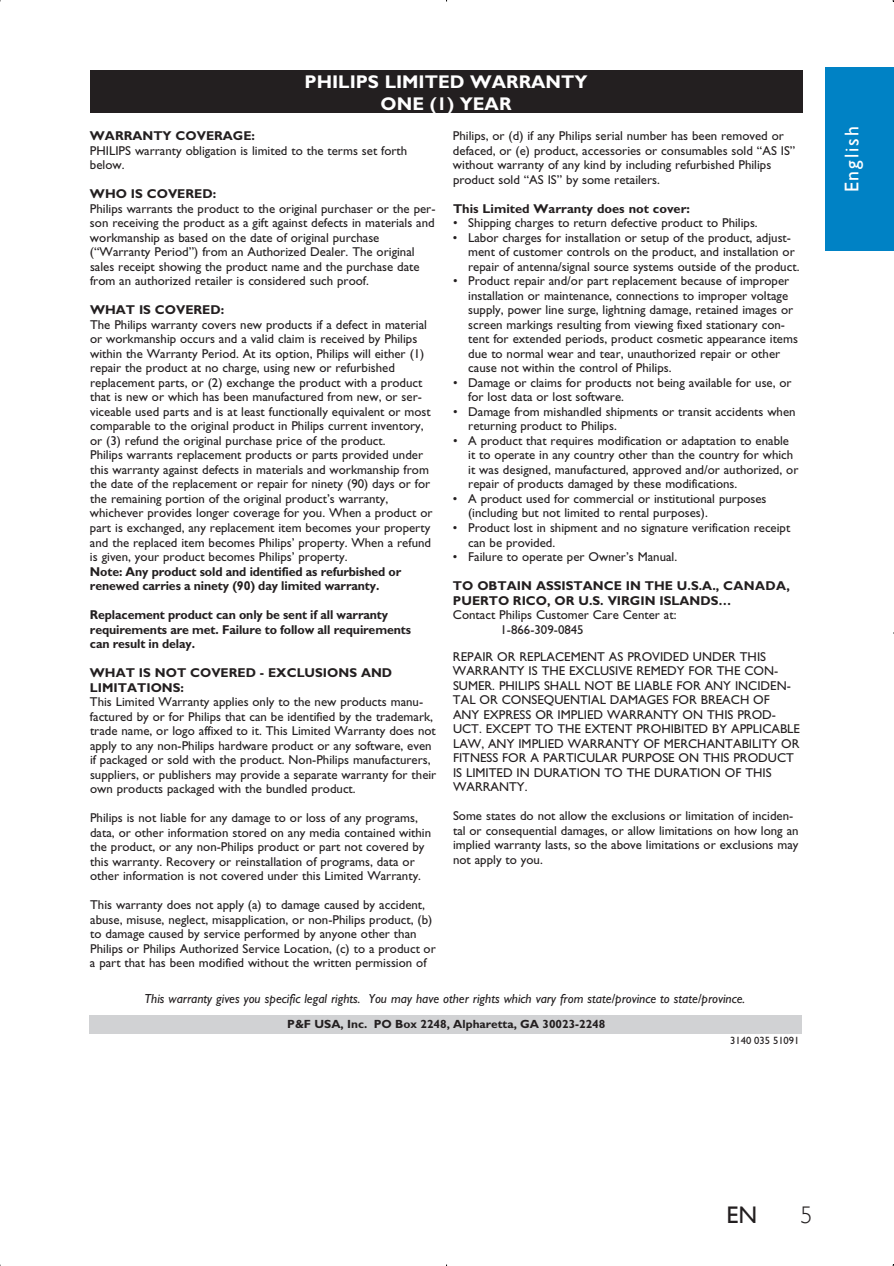
<style>
.page{position:relative;width:894px;height:1266px;background:#fff}
.page>*{position:absolute;margin:0;border:0;box-sizing:border-box;transform-origin:0 0}
.language_indication{font:24px "Gill Sans Alt One WGL";color:#231f20}
.t1{font:24px "Gill Sans Alt One WGL Light";color:#231f20}
.indication{font:19.8px "Gill Sans Alt One WGL";letter-spacing:.1em;color:#fff}
.t2{font:700 18.6px/22.2px "Gill Sans";color:#fff;text-align:center}
.t3{font:italic 13.2px "Gill Sans";color:#231f20}
.t4{font:12.9px/14.4px "Gill Sans";color:#231f20}
.t5{font:700 12.9px/14.4px "Gill Sans";letter-spacing:-.01em;color:#231f20;scale:.96 1}
.t6{font:700 12.9px "Gill Sans";letter-spacing:-.01em;color:#231f20}
.t7{font:700 12px "Gill Sans";color:#231f20}
.t8{font:10.5px "Gill Sans";color:#231f20}
.s1{font-weight:700}
</style>
<div class="page">
<div style="left:825px;top:68px;width:68px;height:183px;background:#0082c5"></div>
<div style="left:89px;top:1015px;width:712px;height:19px;background:#d1d2d4"></div>
<div style="left:90px;top:71px;width:712px;height:42px;background:#231f20"></div>
<p class="t2" style="left:304px;top:70px;width:284px">PHILIPS LIMITED WARRANTY<br>ONE (1) YEAR</p>
<p class="t4" style="left:90px;top:129px;width:319px"><span class="s1">WARRANTY COVERAGE:<br></span>PHILIPS warranty obligation is limited to the terms set forth below.</p>
<p class="t4" style="left:90px;top:187px;width:347px"><span class="s1">WHO IS COVERED:<br></span>Philips warrants the product to the original purchaser or the per&shy;son receiving the product as a gift against defects in materials and workmanship as based on the date of original purchase (“Warranty Period”) from an Authorized Dealer. The original sales receipt showing the product name and the purchase date from an authorized retailer is considered such proof.</p>
<p class="t4" style="left:90px;top:303px;width:344px"><span class="s1">WHAT IS COVERED:<br></span>The Philips warranty covers new products if a defect in material or workmanship occurs and a valid claim is received by Philips within the Warranty Period. At its option, Philips will either (1) repair the product at no charge, using new or refurbished replacement parts, or (2) exchange the product with a product that is new or which has been manufactured from new, or ser&shy;viceable used parts and is at least functionally equivalent or most comparable to the original product in Philips current inventory, or (3) refund the original purchase price of the product.<br>Philips warrants replacement products or parts provided under this warranty against defects in materials and workmanship from the date of the replacement or repair for ninety (90) days or for the remaining portion of the original product’s warranty, whichever provides longer coverage for you. When a product or part is exchanged, any replacement item becomes your property and the replaced item becomes Philips’ property. When a refund is given, your product becomes Philips’ property.<br><span class="s1">Note: Any product sold and identified as refurbished or renewed carries a ninety (90) day limited warranty.</span></p>
<p class="t5" style="left:90px;top:607px;width:336px">Replacement product can only be sent if all warranty requirements are met. Failure to follow all requirements can result in delay.</p>
<p class="t4" style="left:90px;top:665px;width:348px"><span class="s1">WHAT IS NOT COVERED - EXCLUSIONS AND LIMITATIONS:<br></span>This Limited Warranty applies only to the new products manu&shy;factured by or for Philips that can be identified by the trademark, trade name, or logo affixed to it. This Limited Warranty does not apply to any non-Philips hardware product or any software, even if packaged or sold with the product. Non-Philips manufacturers, suppliers, or publishers may provide a separate warranty for their own products packaged with the bundled product.</p>
<p class="t4" style="left:90px;top:811px;width:343px">Philips is not liable for any damage to or loss of any programs, data, or other information stored on any media contained within the product, or any non-Philips product or part not covered by this warranty. Recovery or reinstallation of programs, data or other information is not covered under this Limited Warranty.</p>
<p class="t4" style="left:90px;top:898px;width:347px">This warranty does not apply (a) to damage caused by accident, abuse, misuse, neglect, misapplication, or non-Philips product, (b) to damage caused by service performed by anyone other than Philips or Philips Authorized Service Location, (c) to a product or a part that has been modified without the written permission of</p>
<p class="t4" style="left:453px;top:128px;width:344px">Philips, or (d) if any Philips serial number has been removed or defaced, or (e) product, accessories or consumables sold “AS IS” without warranty of any kind by including refurbished Philips product sold “AS IS” by some retailers.</p>
<p class="t6" style="left:453px;top:201px;width:238px">This Limited Warranty does not cover:</p>
<p class="t4" style="left:453px;top:216px;width:306px">• Shipping charges to return defective product to Philips.</p>
<p class="t4" style="left:468px;top:230px;width:333px;text-indent:-15px">• Labor charges for installation or setup of the product, adjust&shy;ment of customer controls on the product, and installation or repair of antenna/signal source systems outside of the product.</p>
<p class="t4" style="left:468px;top:274px;width:331px;text-indent:-15px">• Product repair and/or part replacement because of improper installation or maintenance, connections to improper voltage supply, power line surge, lightning damage, retained images or screen markings resulting from viewing fixed stationary con&shy;tent for extended periods, product cosmetic appearance items due to normal wear and tear, unauthorized repair or other cause not within the control of Philips.</p>
<p class="t4" style="left:468px;top:375px;width:325px;text-indent:-15px">• Damage or claims for products not being available for use, or for lost data or lost software.</p>
<p class="t4" style="left:468px;top:404px;width:329px;text-indent:-15px">• Damage from mishandled shipments or transit accidents when returning product to Philips.</p>
<p class="t4" style="left:468px;top:433px;width:332px;text-indent:-15px">• A product that requires modification or adaptation to enable it to operate in any country other than the country for which it was designed, manufactured, approved and/or authorized, or repair of products damaged by these modifications.</p>
<p class="t4" style="left:468px;top:491px;width:300px;text-indent:-15px">• A product used for commercial or institutional purposes (including but not limited to rental purposes).</p>
<p class="t4" style="left:468px;top:520px;width:324px;text-indent:-15px">• Product lost in shipment and no signature verification receipt can be provided.</p>
<p class="t4" style="left:453px;top:549px;width:226px">• Failure to operate per Owner’s Manual.</p>
<p class="t6" style="left:453px;top:578px;width:338px">TO OBTAIN ASSISTANCE IN THE U.S.A., CANADA,</p>
<p class="t6" style="left:453px;top:592px;width:280px">PUERTO RICO, OR U.S. VIRGIN ISLANDS…</p>
<p class="t4" style="left:453px;top:607px;width:225px">Contact Philips Customer Care Center at:</p>
<p class="t4" style="left:500px;top:622px;width:85px">1-866-309-0845</p>
<p class="t4" style="left:453px;top:649px;width:348px">REPAIR OR REPLACEMENT AS PROVIDED UNDER THIS WARRANTY IS THE EXCLUSIVE REMEDY FOR THE CON-SUMER. PHILIPS SHALL NOT BE LIABLE FOR ANY INCIDEN-TAL OR CONSEQUENTIAL DAMAGES FOR BREACH OF<br>ANY EXPRESS OR IMPLIED WARRANTY ON THIS PROD-UCT. EXCEPT TO THE EXTENT PROHIBITED BY APPLICABLE LAW, ANY IMPLIED WARRANTY OF MERCHANTABILITY OR FITNESS FOR A PARTICULAR PURPOSE ON THIS PRODUCT IS LIMITED IN DURATION TO THE DURATION OF THIS WARRANTY.</p>
<p class="t4" style="left:453px;top:808px;width:347px">Some states do not allow the exclusions or limitation of inciden&shy;tal or consequential damages, or allow limitations on how long an implied warranty lasts, so the above limitations or exclusions may not apply to you.</p>
<p class="t3" style="left:144px;top:991px;width:602px">This warranty gives you specific legal rights. You may have other rights which vary from state/province to state/province.</p>
<p class="t8" style="left:730px;top:1035px;width:71px">3140 035 51091</p>
<p class="t7" style="left:287px;top:1016px;width:319px">P&amp;F USA, Inc. PO Box 2248, Alpharetta, GA 30023-2248</p>
<p class="indication" style="left:838px;top:192px;width:68px;rotate:-90deg">English</p>
<p class="language_indication" style="left:726px;top:1198px;width:32px">EN</p>
<h1 class="t1" style="left:800px;top:1199px;width:13px">5</h1>
</div>
